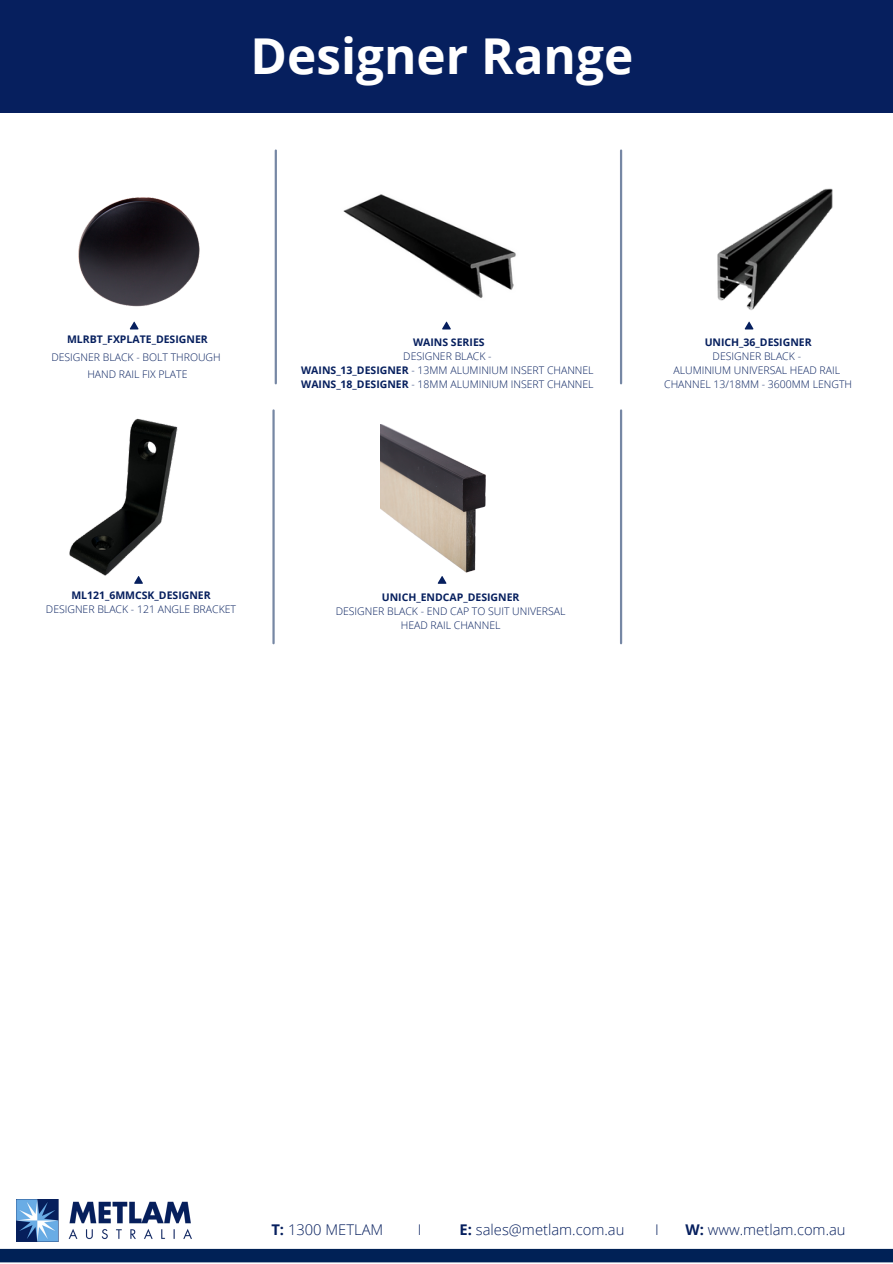
<style>
.page{position:relative;width:893px;height:1264px;background:#fff}
.page>*{position:absolute;margin:0;border:0;box-sizing:border-box;transform-origin:0 0}
.t1{font:700 49.5px "Open Sans";color:#fff}
.t2{font:300 14.7px "Open Sans";color:#061f5e}
.t3{font:300 10.5px/14px "Open Sans";color:#061f5e;text-align:center}
.t4{font:700 10.5px "Open Sans";color:#061f5e}
.s1{font-weight:700}
</style>
<div class="page">
<div style="left:0;top:0;width:892px;height:112px;background:#061f5e"></div>
<div style="left:0;top:1248px;width:892px;height:14px;background:#002156"></div>
<img style="left:16px;top:1199px;width:175px;height:42px">
<hr style="left:620px;top:150px;width:2px;height:233px;background:#002156">
<svg style="left:130px;top:322px;width:9px;height:7px"></svg>
<svg style="left:442px;top:322px;width:9px;height:7px"></svg>
<svg style="left:744px;top:322px;width:9px;height:7px"></svg>
<hr style="left:620px;top:410px;width:2px;height:233px;background:#002156">
<hr style="left:275px;top:150px;width:2px;height:233px;background:#002156">
<hr style="left:272px;top:410px;width:3px;height:233px;background:#002156">
<img style="left:78px;top:197px;width:122px;height:110px">
<img style="left:343px;top:194px;width:173px;height:104px">
<img style="left:717px;top:188px;width:116px;height:122px">
<img style="left:69px;top:418px;width:109px;height:166px">
<img style="left:380px;top:424px;width:106px;height:160px">
<p class="t1" style="left:250px;top:21px;width:384px">Designer Range</p>
<p class="t4" style="left:67px;top:332px;width:142px">MLRBT_FXPLATE_DESIGNER</p>
<p class="t3" style="left:51px;top:350px;width:171px">DESIGNER BLACK - BOLT THROUGH</p>
<p class="t3" style="left:87px;top:367px;width:102px">HAND RAIL FIX PLATE</p>
<p class="t4" style="left:413px;top:335px;width:73px">WAINS SERIES</p>
<p class="t3" style="left:403px;top:349px;width:90px">DESIGNER BLACK -</p>
<p class="t3" style="left:301px;top:363px;width:294px"><span class="s1">WAINS_13_DESIGNER</span> - 13MM ALUMINIUM INSERT CHANNEL</p>
<p class="t3" style="left:301px;top:377px;width:294px"><span class="s1">WAINS_18_DESIGNER</span> - 18MM ALUMINIUM INSERT CHANNEL</p>
<p class="t4" style="left:704px;top:335px;width:108px">UNICH_36_DESIGNER</p>
<p class="t3" style="left:712px;top:349px;width:90px">DESIGNER BLACK -</p>
<p class="t3" style="left:673px;top:363px;width:168px">ALUMINIUM UNIVERSAL HEAD RAIL</p>
<p class="t3" style="left:664px;top:377px;width:189px">CHANNEL 13/18MM - 3600MM LENGTH</p>
<p class="t4" style="left:71px;top:587px;width:141px">ML121_6MMCSK_DESIGNER</p>
<p class="t3" style="left:46px;top:601px;width:192px">DESIGNER BLACK - 121 ANGLE BRACKET</p>
<p class="t4" style="left:382px;top:589px;width:139px">UNICH_ENDCAP_DESIGNER</p>
<p class="t3" style="left:335px;top:604px;width:231px">DESIGNER BLACK - END CAP TO SUIT UNIVERSAL<br>HEAD RAIL CHANNEL</p>
<p class="t2" style="left:271px;top:1218px;width:113px"><span class="s1">T:</span> 1300 METLAM</p>
<p class="t2" style="left:417px;top:1218px;width:5px">I</p>
<p class="t2" style="left:459px;top:1218px;width:166px"><span class="s1">E:</span> sales@metlam.com.au</p>
<p class="t2" style="left:655px;top:1218px;width:5px">I</p>
<p class="t2" style="left:685px;top:1218px;width:162px"><span class="s1">W:</span> www.metlam.com.au</p>
</div>
